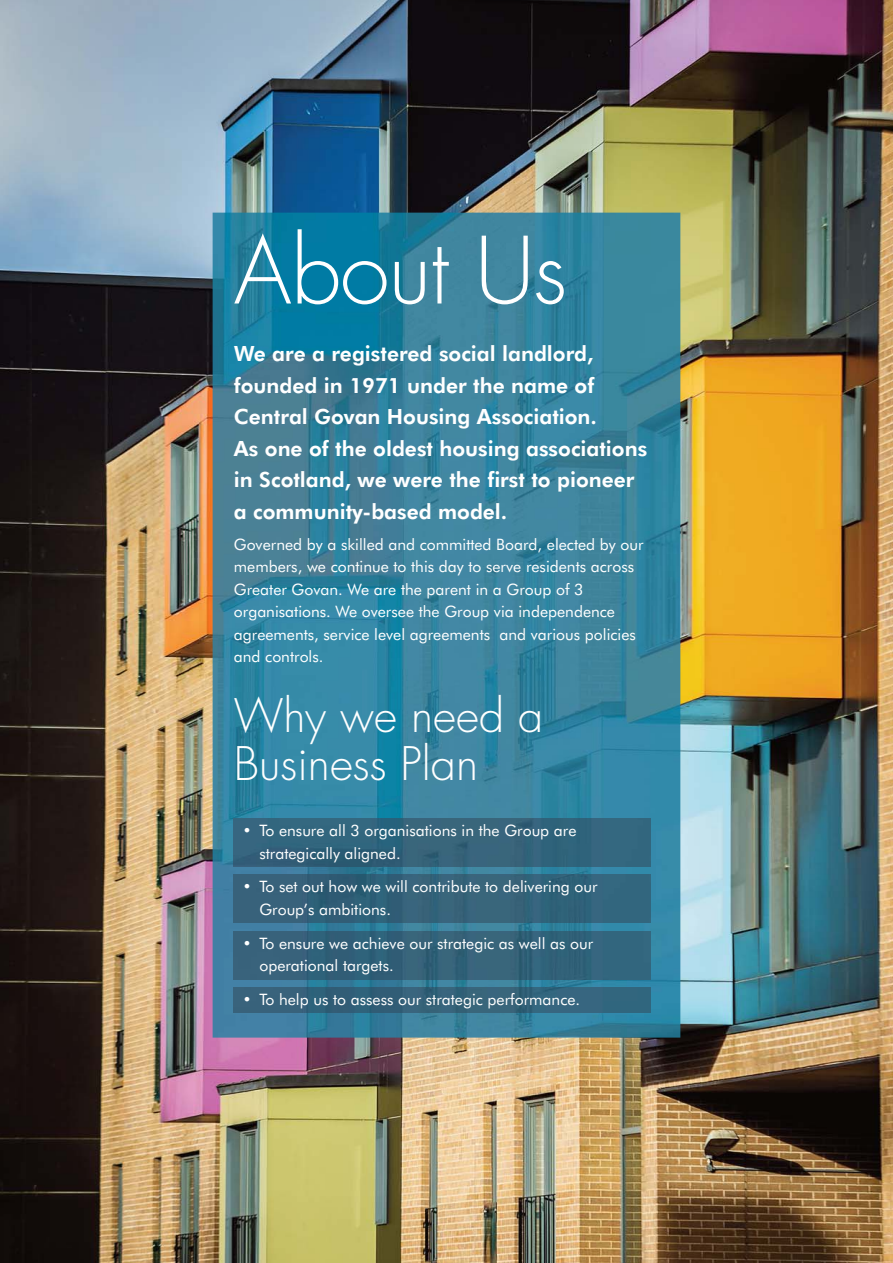
<style>
.page{position:relative;width:893px;height:1263px;background:#fff}
.page>*{position:absolute;margin:0;border:0;box-sizing:border-box;transform-origin:0 0}
.t1{font:300 90px "Futura";letter-spacing:-.01em;color:#fff}
.t2{font:300 45px/48px "Futura";color:#fff}
.t3{font:800 21px/31.5px "Futura BT";color:#fff}
.t4{font:15.75px/22.5px "Futura BT";color:#fff}
</style>
<div class="page">
<img style="left:0;top:0;width:893px;height:1263px">
<img style="left:213px;top:213px;width:467px;height:824px">
<img style="left:234px;top:818px;width:417px;height:48px">
<div style="left:234px;top:875px;width:417px;height:48px;background:#34627b"></div>
<div style="left:234px;top:931px;width:417px;height:48px;background:#32637b"></div>
<div style="left:234px;top:988px;width:417px;height:24px;background:#35637b"></div>
<h1 class="t1" style="left:234px;top:229px;width:335px">About Us</h1>
<h3 class="t3" style="left:234px;top:339px;width:415px">We are a registered social landlord, founded in 1971 under the name of Central Govan Housing Association.<br>As one of the oldest housing associations in Scotland, we were the first to pioneer a community-based model.</h3>
<p class="t4" style="left:234px;top:534px;width:411px">Governed by a skilled and committed Board, elected by our members, we continue to this day to serve residents across Greater Govan. We are the parent in a Group of 3 organisations. We oversee the Group via independence agreements, service level agreements and various policies and controls.</p>
<h2 class="t2" style="left:234px;top:695px;width:311px">Why we need a<br>Business Plan</h2>
<p class="t4" style="left:259px;top:820px;width:319px;text-indent:-17px">• To ensure all 3 organisations in the Group are strategically aligned.</p>
<p class="t4" style="left:259px;top:876px;width:340px;text-indent:-17px">• To set out how we will contribute to delivering our<br>Group’s ambitions.</p>
<p class="t4" style="left:259px;top:933px;width:335px;text-indent:-17px">• To ensure we achieve our strategic as well as our operational targets.</p>
<p class="t4" style="left:242px;top:989px;width:339px">• To help us to assess our strategic performance.</p>
</div>
